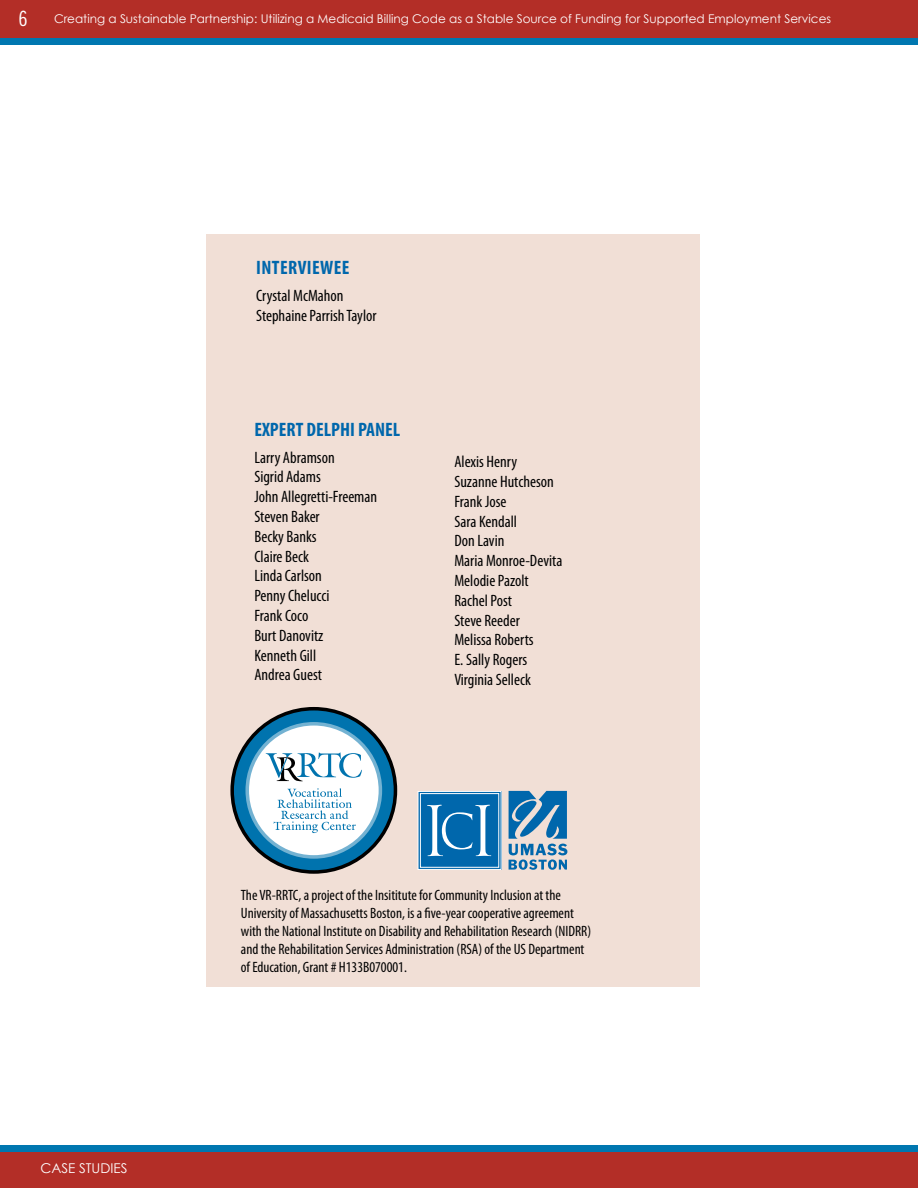
<style>
.page{position:relative;width:918px;height:1188px;background:#fff}
.page>*{position:absolute;margin:0;border:0;box-sizing:border-box;transform-origin:0 0}
.t1{font:700 condensed 19.5px "Myriad Pro";color:#0067ac}
.t2{font:condensed 16.5px/19.8px "Myriad Pro";color:#000}
.t3{font:condensed 15px/18px "Myriad Pro";color:#000}
.t4{font:13.5px "Century Gothic";color:#fff}
.t5{font:12px "Century Gothic";color:#fff}
.s1{font-family:"Trade Gothic Cond Eighteen";font-size:21px}
</style>
<div class="page">
<div style="left:0;top:1146px;width:918px;height:12px;background:#0077b0"></div>
<div style="left:0;top:33px;width:918px;height:12px;background:#0077b0"></div>
<div style="left:0;top:0;width:918px;height:38px;background:#b32e27"></div>
<div style="left:0;top:1152px;width:918px;height:36px;background:#b32e27"></div>
<div style="left:206px;top:234px;width:494px;height:753px;background:#f1dfd6"></div>
<svg style="left:509px;top:791px;width:58px;height:79px"></svg>
<div style="left:418px;top:791px;width:83px;height:79px;border:1px solid #fff"></div>
<div style="left:420px;top:793px;width:79px;height:74px;background:#0067ac;border:1px solid #fff"></div>
<svg style="left:427px;top:805px;width:64px;height:51px"></svg>
<svg style="left:232px;top:709px;width:163px;height:163px;background:#086c9f"></svg>
<div style="left:230px;top:707px;width:167px;height:167px;border:4px solid #000;border-radius:50%"></div>
<div style="left:247px;top:724px;width:133px;height:133px;background:#fff;border-radius:50%"></div>
<div style="left:245px;top:722px;width:137px;height:137px;border:4px solid #73b2d2;border-radius:50%"></div>
<svg style="left:266px;top:752px;width:96px;height:29px"></svg>
<svg style="left:274px;top:788px;width:82px;height:45px"></svg>
<p class="t5" style="left:19px;top:11px;width:814px"><span class="s1">6</span> Creating a Sustainable Partnership: Utilizing a Medicaid Billing Code as a Stable Source of Funding for Supported Employment Services</p>
<p class="t1" style="left:256px;top:257px;width:86px">INTERVIEWEE</p>
<p class="t2" style="left:256px;top:286px;width:122px">Crystal McMahon<br>Stephaine Parrish Taylor</p>
<p class="t1" style="left:254px;top:419px;width:147px">EXPERT DELPHI PANEL</p>
<p class="t2" style="left:254px;top:448px;width:124px">Larry Abramson<br>Sigrid Adams<br>John Allegretti-Freeman<br>Steven Baker<br>Becky Banks<br>Claire Beck<br>Linda Carlson<br>Penny Chelucci<br>Frank Coco<br>Burt Danovitz<br>Kenneth Gill<br>Andrea Guest</p>
<p class="t2" style="left:454px;top:452px;width:110px">Alexis Henry<br>Suzanne Hutcheson<br>Frank Jose<br>Sara Kendall<br>Don Lavin<br>Maria Monroe-Devita<br>Melodie Pazolt<br>Rachel Post<br>Steve Reeder<br>Melissa Roberts<br>E. Sally Rogers<br>Virginia Selleck</p>
<p class="t4" style="left:40px;top:1160px;width:89px">CASE STUDIES</p>
<p class="t3" style="left:241px;top:887px;width:352px">The VR-RRTC, a project of the Insititute for Community Inclusion at the University of Massachusetts Boston, is a five-year cooperative agreement with the National Institute on Disability and Rehabilitation Research (NIDRR) and the Rehabilitation Services Administration (RSA) of the US Department of Education, Grant # H133B070001.</p>
</div>
